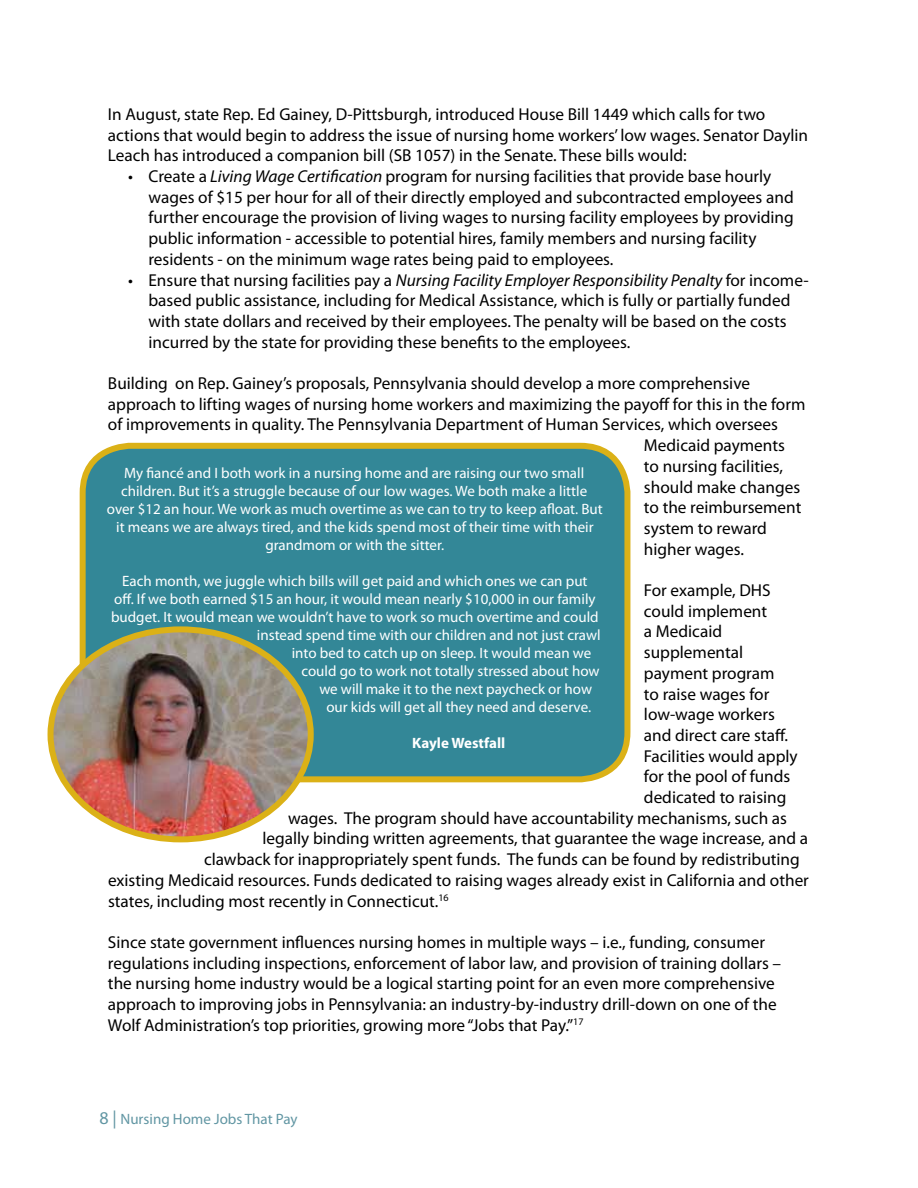
<style>
.page{position:relative;width:918px;height:1188px;background:#fff}
.page>*{position:absolute;margin:0;border:0;box-sizing:border-box;transform-origin:0 0}
.t1{font:17.25px/20.7px "Myriad Pro";color:#000}
.t2{font:15px/18px "Myriad Pro";color:#fff;text-align:center}
.t3{font:15px "Myriad Pro";color:#6196a3}
.t4{font:700 15px "Myriad Pro";color:#fff}
.s1{font-style:italic}
.s2{font-size:18px}
</style>
<div class="page">
<div style="left:83px;top:446px;width:544px;height:333px;background:#338797;border-radius:47px"></div>
<div style="left:80px;top:443px;width:550px;height:339px;border:6px solid #dbb117;border-radius:47px"></div>
<img style="left:51px;top:629px;width:260px;height:210px">
<div style="left:48px;top:626px;width:266px;height:216px;border:6px solid #dbb117;border-radius:50%"></div>
<p class="t1" style="left:108px;top:104px;width:702px">In August, state Rep. Ed Gainey, D-Pittsburgh, introduced House Bill 1449 which calls for two actions that would begin to address the issue of nursing home workers’ low wages. Senator Daylin<br>Leach has introduced a companion bill (SB 1057) in the Senate. These bills would:</p>
<p class="t1" style="left:149px;top:166px;width:647px;text-indent:-20px">• Create a <span class="s1">Living Wage Certification</span> program for nursing facilities that provide base hourly wages of $15 per hour for all of their directly employed and subcontracted employees and further encourage the provision of living wages to nursing facility employees by providing public information - accessible to potential hires, family members and nursing facility residents - on the minimum wage rates being paid to employees.</p>
<p class="t1" style="left:149px;top:269px;width:662px;text-indent:-20px">• Ensure that nursing facilities pay a <span class="s1">Nursing Facility Employer Responsibility Penalty</span> for income&shy;based public assistance, including for Medical Assistance, which is fully or partially funded with state dollars and received by their employees. The penalty will be based on the costs incurred by the state for providing these benefits to the employees.</p>
<p class="t1" style="left:108px;top:373px;width:644px">Building on Rep. Gainey’s proposals, Pennsylvania should develop a more comprehensive</p>
<p class="t1" style="left:108px;top:393px;width:699px">approach to lifting wages of nursing home workers and maximizing the payoff for this in the form</p>
<p class="t1" style="left:108px;top:414px;width:672px">of improvements in quality. The Pennsylvania Department of Human Services, which oversees</p>
<p class="t1" style="left:644px;top:435px;width:143px">Medicaid payments</p>
<p class="t1" style="left:644px;top:455px;width:141px">to nursing facilities,</p>
<p class="t1" style="left:644px;top:476px;width:158px">should make changes</p>
<p class="t1" style="left:644px;top:497px;width:159px">to the reimbursement</p>
<p class="t1" style="left:644px;top:518px;width:124px">system to reward</p>
<p class="t1" style="left:644px;top:538px;width:102px">higher wages.</p>
<p class="t1" style="left:644px;top:580px;width:128px">For example, DHS</p>
<p class="t1" style="left:644px;top:600px;width:125px">could implement</p>
<p class="t1" style="left:644px;top:621px;width:80px">a Medicaid</p>
<p class="t1" style="left:644px;top:642px;width:101px">supplemental</p>
<p class="t1" style="left:644px;top:662px;width:132px">payment program</p>
<p class="t1" style="left:644px;top:683px;width:127px">to raise wages for</p>
<p class="t1" style="left:644px;top:704px;width:133px">low-wage workers</p>
<p class="t1" style="left:644px;top:725px;width:146px">and direct care staff.</p>
<p class="t1" style="left:644px;top:745px;width:155px">Facilities would apply</p>
<p class="t1" style="left:644px;top:766px;width:148px">for the pool of funds</p>
<p class="t1" style="left:644px;top:787px;width:144px">dedicated to raising</p>
<p class="t1" style="left:288px;top:807px;width:501px">wages. The program should have accountability mechanisms, such as</p>
<p class="t1" style="left:263px;top:828px;width:547px">legally binding written agreements, that guarantee the wage increase, and a</p>
<p class="t1" style="left:204px;top:849px;width:597px">clawback for inappropriately spent funds. The funds can be found by redistributing</p>
<p class="t1" style="left:108px;top:869px;width:702px">existing Medicaid resources. Funds dedicated to raising wages already exist in California and other</p>
<p class="t1" style="left:108px;top:890px;width:342px">states, including most recently in Connecticut.<sup>16</sup></p>
<p class="t1" style="left:108px;top:932px;width:675px">Since state government influences nursing homes in multiple ways – i.e., funding, consumer regulations including inspections, enforcement of labor law, and provision of training dollars – the nursing home industry would be a logical starting point for an even more comprehensive approach to improving jobs in Pennsylvania: an industry-by-industry drill-down on one of the Wolf Administration’s top priorities, growing more “Jobs that Pay.”<sup>17</sup></p>
<p class="t2" style="left:107px;top:464px;width:497px">My fiancé and I both work in a nursing home and are raising our two small children. But it’s a struggle because of our low wages. We both make a little over $12 an hour. We work as much overtime as we can to try to keep afloat. But it means we are always tired, and the kids spend most of their time with their grandmom or with the sitter.</p>
<p class="t2" style="left:122px;top:572px;width:467px">Each month, we juggle which bills will get paid and which ones we can put</p>
<p class="t2" style="left:114px;top:590px;width:483px">off. If we both earned $15 an hour, it would mean nearly $10,000 in our family</p>
<p class="t2" style="left:111px;top:608px;width:489px">budget. It would mean we wouldn’t have to work so much overtime and could</p>
<p class="t2" style="left:257px;top:626px;width:345px">instead spend time with our children and not just crawl</p>
<p class="t2" style="left:292px;top:644px;width:301px">into bed to catch up on sleep. It would mean we</p>
<p class="t2" style="left:301px;top:662px;width:300px">could go to work not totally stressed about how</p>
<p class="t2" style="left:319px;top:680px;width:274px">we will make it to the next paycheck or how</p>
<p class="t2" style="left:326px;top:698px;width:266px">our kids will get all they need and deserve.</p>
<p class="t4" style="left:412px;top:733px;width:95px">Kayle Westfall</p>
<p class="t3" style="left:99px;top:1110px;width:200px"><span class="s2">8 |</span> Nursing Home Jobs That Pay</p>
</div>
